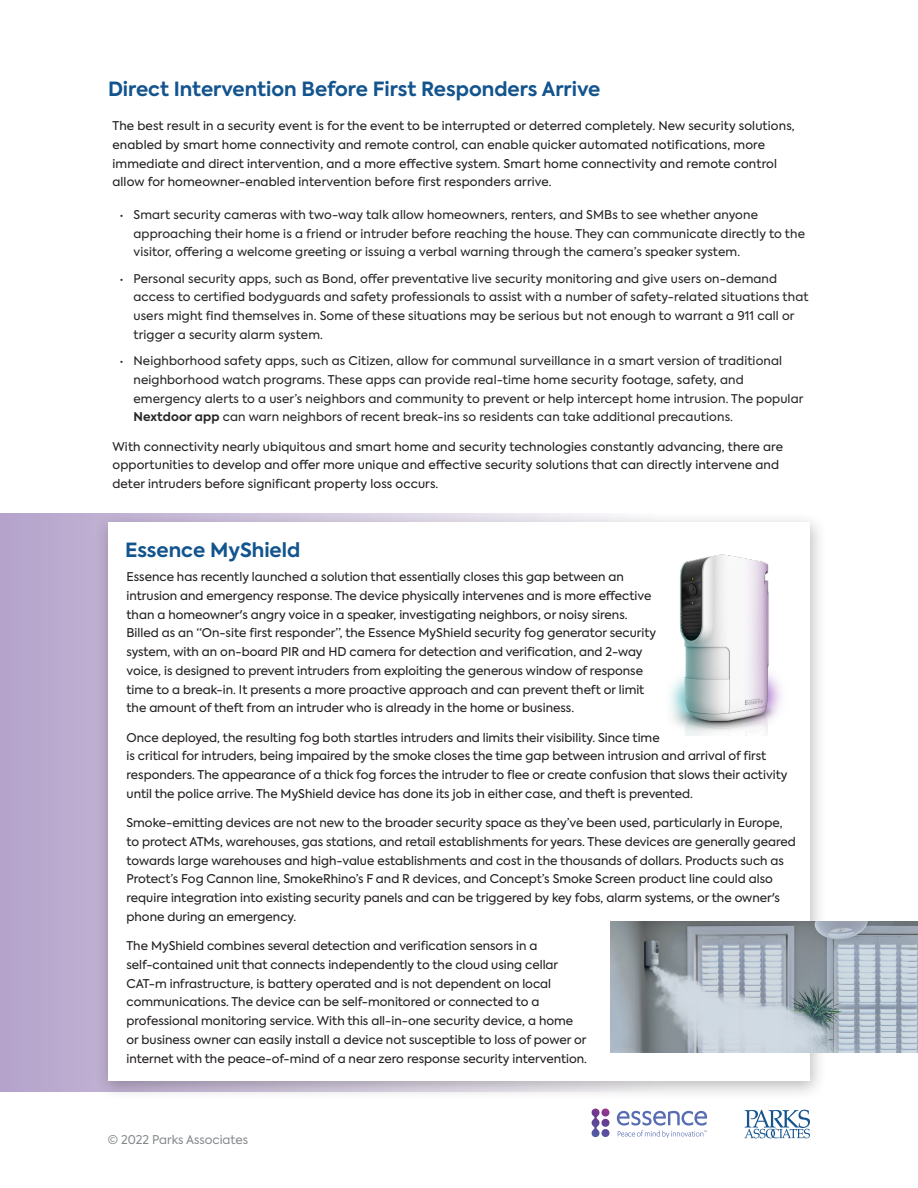
<style>
.page{position:relative;width:918px;height:1188px;background:#fff}
.page>*{position:absolute;margin:0;border:0;box-sizing:border-box;transform-origin:0 0}
.Header_-_Main{font:700 19.5px "Axiforma";color:#13548d}
.Body_Copy{font:12px/18.8px "Axiforma";color:#231f20}
.t1{font:12px/18.8px "Axiforma";letter-spacing:.01em;color:#282526}
.t2{font:12px "Axiforma";color:#85888b}
.s1{font-family:"Myriad Pro";font-weight:300}
.s2{font-weight:700}
</style>
<div class="page">
<svg style="left:0;top:513px;width:881px;height:579px;fill:#bcacd0"></svg>
<div style="left:94px;top:511px;width:733px;height:590px;background:#231f20;opacity:.3"></div>
<div style="left:108px;top:522px;width:702px;height:559px;background:#fff"></div>
<svg style="left:610px;top:922px;width:308px;height:131px;background:#a5afb8"></svg>
<svg style="left:744px;top:1110px;width:66px;height:28px"></svg>
<svg style="left:617px;top:1111px;width:90px;height:27px"></svg>
<svg style="left:591px;top:1108px;width:18px;height:30px"></svg>
<img style="left:669px;top:554px;width:113px;height:182px">
<p class="Header_-_Main" style="left:108px;top:76px;width:494px">Direct Intervention Before First Responders Arrive</p>
<p class="Body_Copy" style="left:112px;top:117px;width:684px">The best result in a security event is for the event to be interrupted or deterred completely. New security solutions, enabled by smart home connectivity and remote control, can enable quicker automated notifications, more immediate and direct intervention, and a more effective system. Smart home connectivity and remote control allow for homeowner-enabled intervention before first responders arrive.</p>
<p class="t1" style="left:134px;top:205px;width:673px;text-indent:-14px"><span class="s1">•</span> Smart security cameras with two-way talk allow homeowners, renters, and SMBs to see whether anyone approaching their home is a friend or intruder before reaching the house. They can communicate directly to the visitor, offering a welcome greeting or issuing a verbal warning through the camera’s speaker system.</p>
<p class="t1" style="left:134px;top:269px;width:677px;text-indent:-14px"><span class="s1">•</span> Personal security apps, such as Bond, offer preventative live security monitoring and give users on-demand access to certified bodyguards and safety professionals to assist with a number of safety-related situations that users might find themselves in. Some of these situations may be serious but not enough to warrant a 911 call or trigger a security alarm system.</p>
<p class="t1" style="left:134px;top:352px;width:671px;text-indent:-14px"><span class="s1">•</span> Neighborhood safety apps, such as Citizen, allow for communal surveillance in a smart version of traditional neighborhood watch programs. These apps can provide real-time home security footage, safety, and emergency alerts to a user’s neighbors and community to prevent or help intercept home intrusion. The popular <span class="s2">Nextdoor app</span> can warn neighbors of recent break-ins so residents can take additional precautions.</p>
<p class="Body_Copy" style="left:112px;top:437px;width:672px">With connectivity nearly ubiquitous and smart home and security technologies constantly advancing, there are opportunities to develop and offer more unique and effective security solutions that can directly intervene and deter intruders before significant property loss occurs.</p>
<p class="Header_-_Main" style="left:125px;top:537px;width:177px">Essence MyShield</p>
<p class="Body_Copy" style="left:127px;top:568px;width:531px">Essence has recently launched a solution that essentially closes this gap between an intrusion and emergency response. The device physically intervenes and is more effective than a homeowner's angry voice in a speaker, investigating neighbors, or noisy sirens.<br>Billed as an “On-site first responder”, the Essence MyShield security fog generator security system, with an on-board PIR and HD camera for detection and verification, and 2-way voice, is designed to prevent intruders from exploiting the generous window of response time to a break-in. It presents a more proactive approach and can prevent theft or limit the amount of theft from an intruder who is already in the home or business.</p>
<p class="Body_Copy" style="left:127px;top:728px;width:663px">Once deployed, the resulting fog both startles intruders and limits their visibility. Since time<br>is critical for intruders, being impaired by the smoke closes the time gap between intrusion and arrival of first responders. The appearance of a thick fog forces the intruder to flee or create confusion that slows their activity until the police arrive. The MyShield device has done its job in either case, and theft is prevented.</p>
<p class="Body_Copy" style="left:127px;top:814px;width:671px">Smoke-emitting devices are not new to the broader security space as they’ve been used, particularly in Europe, to protect ATMs, warehouses, gas stations, and retail establishments for years. These devices are generally geared towards large warehouses and high-value establishments and cost in the thousands of dollars. Products such as Protect’s Fog Cannon line, SmokeRhino’s F and R devices, and Concept’s Smoke Screen product line could also require integration into existing security panels and can be triggered by key fobs, alarm systems, or the owner's phone during an emergency.</p>
<p class="Body_Copy" style="left:127px;top:937px;width:462px">The MyShield combines several detection and verification sensors in a self-contained unit that connects independently to the cloud using cellar CAT-m infrastructure, is battery operated and is not dependent on local communications. The device can be self-monitored or connected to a professional monitoring service. With this all-in-one security device, a home or business owner can easily install a device not susceptible to loss of power or internet with the peace-of-mind of a near zero response security intervention.</p>
<p class="t2" style="left:108px;top:1132px;width:142px">© 2022 Parks Associates</p>
</div>
